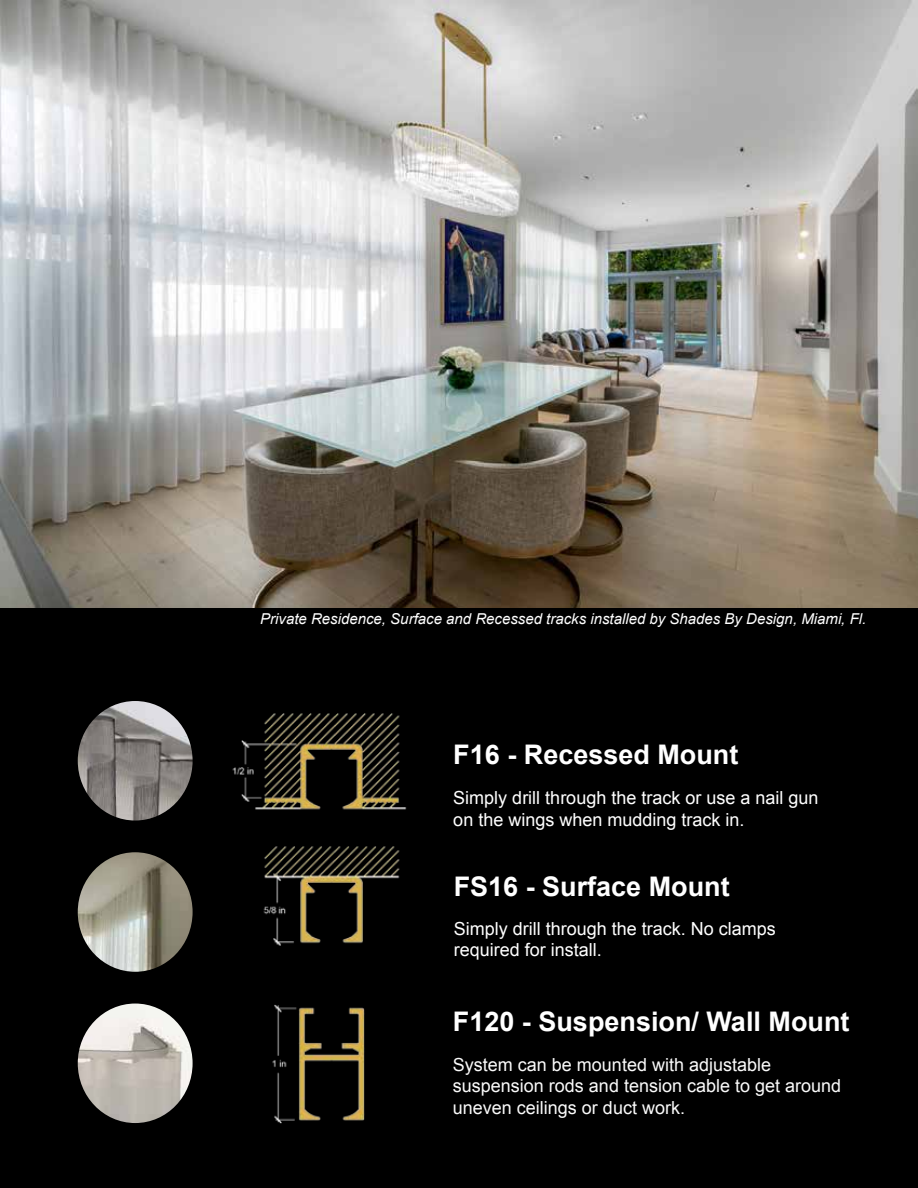
<style>
.page{position:relative;width:918px;height:1188px;background:#fff}
.page>*{position:absolute;margin:0;border:0;box-sizing:border-box;transform-origin:0 0}
.t1{font:700 27px "Arial";color:#fff}
.t2{font:18px/21.6px "Arial";color:#fff}
.t3{font:18px/21.6px "Arial";color:#fafafa}
.t4{font:italic 15px "Arial";color:#fff}
</style>
<div class="page">
<div style="left:0;top:608px;width:918px;height:580px;background:#000"></div>
<img style="left:0;top:0;width:918px;height:608px">
<img style="left:78px;top:701px;width:115px;height:120px">
<div style="left:230px;top:700px;width:634px;height:434px;background:#000"></div>
<img style="left:78px;top:852px;width:115px;height:120px">
<img style="left:78px;top:1004px;width:115px;height:119px">
<p class="t4" style="left:260px;top:609px;width:608px">Private Residence, Surface and Recessed tracks installed by Shades By Design, Miami, Fl.</p>
<h1 class="t1" style="left:453px;top:736px;width:287px">F16 - Recessed Mount</h1>
<p class="t2" style="left:453px;top:788px;width:367px">Simply drill through the track or use a nail gun on the wings when mudding track in.</p>
<h1 class="t1" style="left:454px;top:869px;width:278px">FS16 - Surface Mount</h1>
<p class="t2" style="left:454px;top:918px;width:324px">Simply drill through the track. No clamps required for install.</p>
<h1 class="t1" style="left:453px;top:1004px;width:398px">F120 - Suspension/ Wall Mount</h1>
<p class="t3" style="left:453px;top:1054px;width:390px">System can be mounted with adjustable suspension rods and tension cable to get around uneven ceilings or duct work.</p>
</div>
